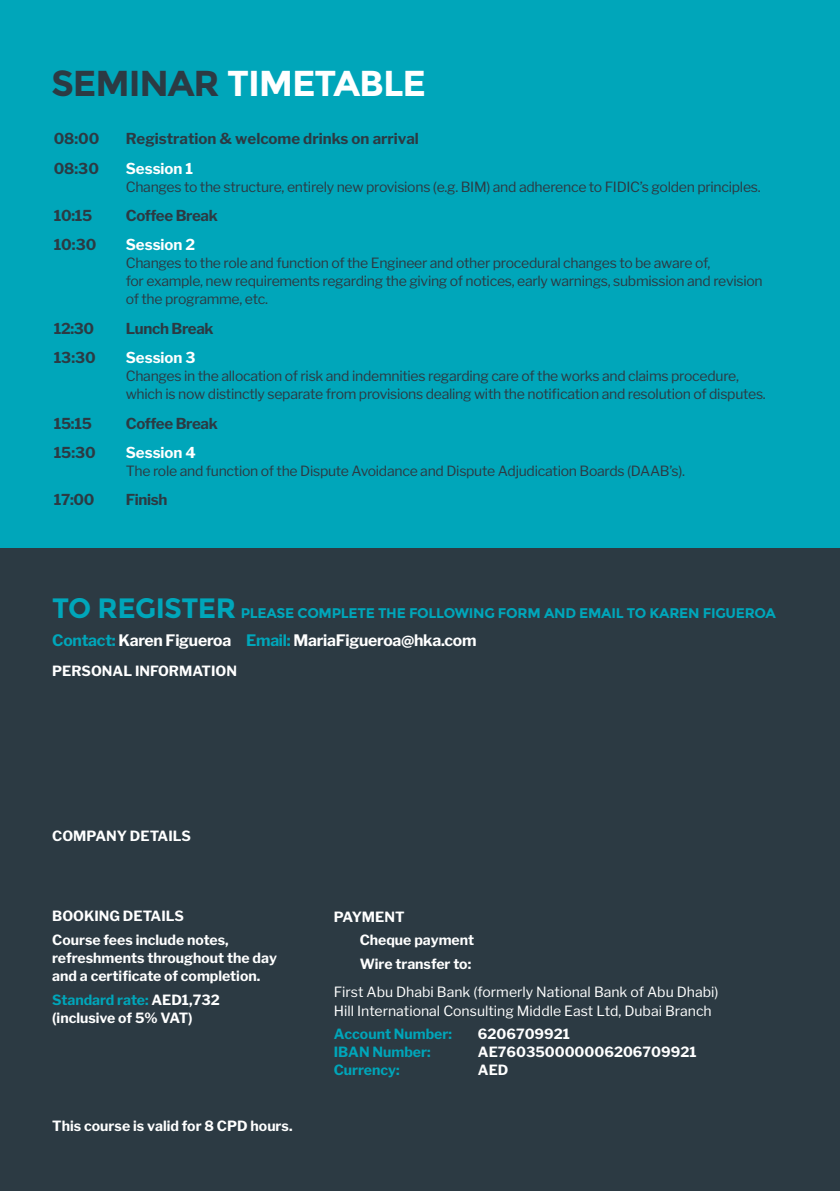
<style>
.page{position:relative;width:840px;height:1191px;background:#fff}
.page>*{position:absolute;margin:0;border:0;box-sizing:border-box;transform-origin:0 0}
.t1{font:700 36px "Montserrat";letter-spacing:-.03em;color:#fff}
.t2{font:700 15.8px "Libre Franklin";letter-spacing:-.015em;color:#fff}
.t3{font:700 15px "Libre Franklin";letter-spacing:-.02em;color:#2c3a43}
.t4{font:700 15px "Libre Franklin";color:#2c3a43}
.t5{font:700 15px "Libre Franklin";color:#fff}
.t6{font:14px/18px "Libre Franklin";letter-spacing:-.02em;color:#2c3a43}
.t7{font:700 14px/23.6px "Libre Franklin";color:#fff}
.t8{font:14px/18px "Libre Franklin";color:#fff}
.t9{font:700 14px "Montserrat";letter-spacing:-.02em;color:#00a6ba}
.t10{font:700 14px "Libre Franklin";color:#00a6ba}
.s1{color:#2c3a43}
.s2{font-size:28px}
.s3{color:#00a6ba}
</style>
<div class="page">
<div style="left:0;top:0;width:839px;height:1191px;background:#00a6ba"></div>
<div style="left:0;top:549px;width:839px;height:642px;background:#2c3a43"></div>
<h1 class="t1" style="left:51px;top:62px;width:376px"><span class="s1">SEMINAR</span> TIMETABLE</h1>
<p class="t3" style="left:54px;top:130px;width:47px">08:00</p>
<p class="t4" style="left:126px;top:130px;width:294px">Registration &amp; welcome drinks on arrival</p>
<p class="t3" style="left:54px;top:159px;width:47px">08:30</p>
<p class="t5" style="left:126px;top:159px;width:69px">Session 1</p>
<p class="t6" style="left:126px;top:178px;width:636px">Changes to the structure, entirely new provisions (e.g. BIM) and adherence to FIDIC’s golden principles.</p>
<p class="t3" style="left:54px;top:207px;width:40px">10:15</p>
<p class="t3" style="left:126px;top:207px;width:94px">Coffee Break</p>
<p class="t3" style="left:54px;top:236px;width:44px">10:30</p>
<p class="t5" style="left:126px;top:236px;width:71px">Session 2</p>
<p class="t6" style="left:126px;top:254px;width:638px">Changes to the role and function of the Engineer and other procedural changes to be aware of,<br>for example, new requirements regarding the giving of notices, early warnings, submission and revision of the programme, etc.</p>
<p class="t3" style="left:54px;top:319px;width:42px">12:30</p>
<p class="t3" style="left:126px;top:319px;width:89px">Lunch Break</p>
<p class="t3" style="left:54px;top:349px;width:44px">13:30</p>
<p class="t5" style="left:126px;top:349px;width:71px">Session 3</p>
<p class="t6" style="left:126px;top:367px;width:641px">Changes in the allocation of risk and indemnities regarding care of the works and claims procedure, which is now distinctly separate from provisions dealing with the notification and resolution of disputes.</p>
<p class="t3" style="left:54px;top:414px;width:40px">15:15</p>
<p class="t3" style="left:126px;top:414px;width:94px">Coffee Break</p>
<p class="t3" style="left:54px;top:443px;width:44px">15:30</p>
<p class="t5" style="left:126px;top:443px;width:72px">Session 4</p>
<p class="t6" style="left:126px;top:462px;width:560px">The role and function of the Dispute Avoidance and Dispute Adjudication Boards (DAAB’s).</p>
<p class="t3" style="left:54px;top:491px;width:42px">17:00</p>
<p class="t3" style="left:126px;top:491px;width:43px">Finish</p>
<p class="t9" style="left:52px;top:605px;width:724px"><span class="s2">TO REGISTER</span> PLEASE COMPLETE THE FOLLOWING FORM AND EMAIL TO KAREN FIGUEROA</p>
<p class="t2" style="left:52px;top:631px;width:425px"><span class="s3">Contact:</span> Karen Figueroa <span class="s3">Email:</span> MariaFigueroa@hka.com</p>
<p class="t7" style="left:52px;top:659px;width:186px">PERSONAL INFORMATION</p>
<p class="t7" style="left:52px;top:823px;width:140px">COMPANY DETAILS</p>
<p class="t7" style="left:52px;top:904px;width:178px">BOOKING DETAILS<br>Course fees include notes,</p>
<p class="t7" style="left:52px;top:949px;width:226px;line-height:18px">refreshments throughout the day and a certificate of completion.</p>
<p class="t7" style="left:52px;top:990px;width:169px;line-height:18px"><span class="s3">Standard rate:</span> AED1,732 (inclusive of 5% VAT)</p>
<p class="t7" style="left:52px;top:1114px;width:242px">This course is valid for 8 CPD hours.</p>
<p class="t7" style="left:359px;top:904px;width:116px;text-indent:-26px">PAYMENT<br>Cheque payment<br>Wire transfer to:</p>
<p class="t8" style="left:333px;top:983px;width:386px">First Abu Dhabi Bank (formerly National Bank of Abu Dhabi)<br>Hill International Consulting Middle East Ltd, Dubai Branch</p>
<p class="t10" style="left:333px;top:1025px;width:120px">Account Number:</p>
<p class="t7" style="left:477px;top:1022px;width:93px">6206709921</p>
<p class="t10" style="left:333px;top:1043px;width:98px">IBAN Number:</p>
<p class="t7" style="left:477px;top:1040px;width:220px">AE760350000006206709921</p>
<p class="t10" style="left:333px;top:1061px;width:67px">Currency:</p>
<p class="t7" style="left:477px;top:1058px;width:32px">AED</p>
</div>
